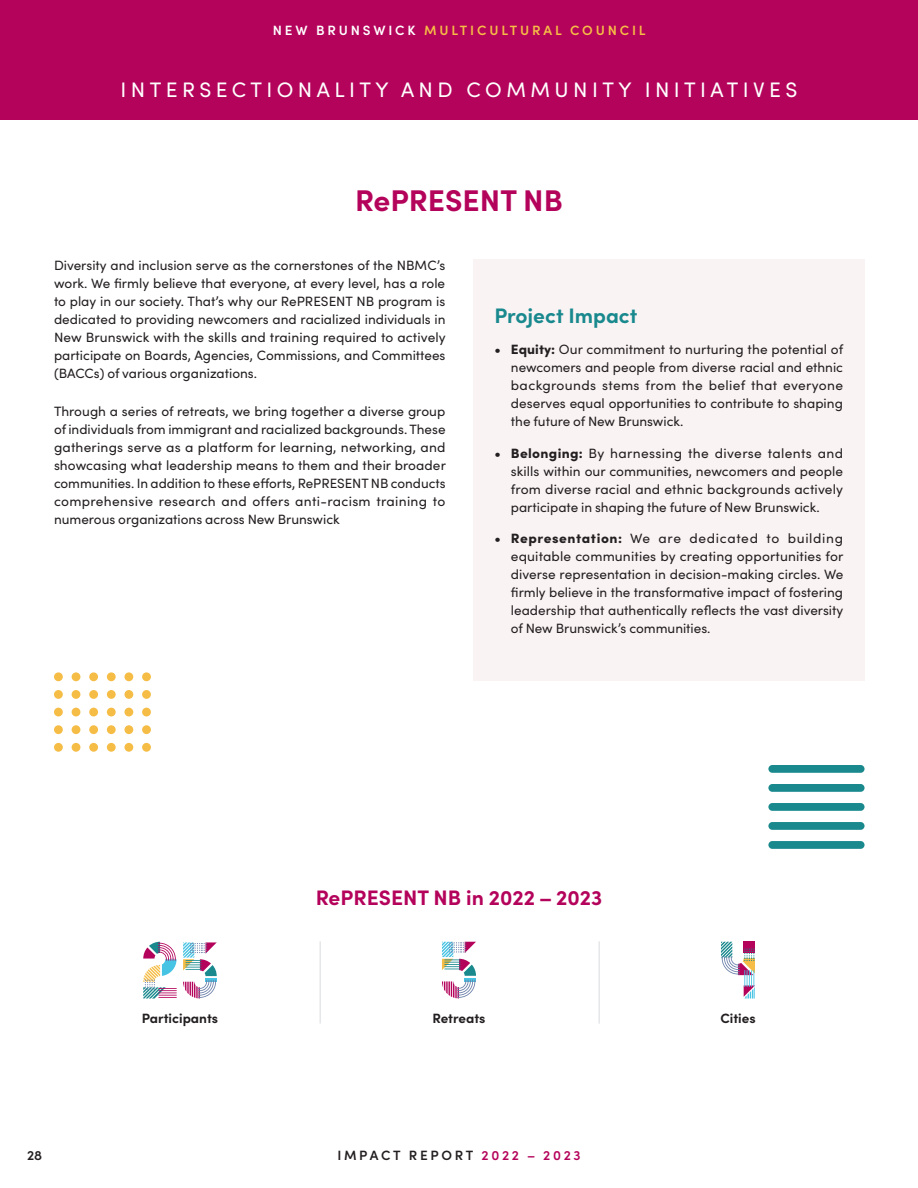
<style>
.page{position:relative;width:918px;height:1188px;background:#fff}
.page>*{position:absolute;margin:0;border:0;box-sizing:border-box;transform-origin:0 0}
.t1{font:700 30px "Sofia Pro";color:#b4035b}
.t2{font:21px "Sofia Pro";letter-spacing:.21em;color:#fff}
.t3{font:700 21px "Sofia Pro";color:#b4035b}
.t4{font:700 21px "Sofia Pro";color:#19898e}
.t5{font:13.5px/18px "Sofia Pro";color:#231f20;text-align:justify}
.t6{font:600 13.5px "Sofia Pro";letter-spacing:.21em;color:#f6bd46}
.t7{font:700 13.5px "Sofia Pro";color:#231f20}
.t8{font:600 13.5px "Sofia Pro";letter-spacing:.2em;color:#231f20}
.s1{color:#fff}
.s2{font-weight:900}
.s3{color:#b4035b}
</style>
<div class="page">
<div style="left:0;top:0;width:918px;height:119px;background:#b4035b"></div>
<svg style="left:143px;top:942px;width:34px;height:57px"></svg>
<svg style="left:183px;top:942px;width:34px;height:57px"></svg>
<svg style="left:442px;top:942px;width:34px;height:56px"></svg>
<svg style="left:721px;top:942px;width:34px;height:57px"></svg>
<hr style="left:320px;top:941px;width:1px;height:83px;background:#e6e7e9">
<hr style="left:598px;top:941px;width:2px;height:83px;background:#e6e7e9">
<div style="left:473px;top:259px;width:392px;height:422px;background:#faf3f4"></div>
<div style="left:768px;top:822px;width:97px;height:8px;background:#19898e;border-radius:4px"></div>
<div style="left:768px;top:803px;width:97px;height:8px;background:#19898e;border-radius:4px"></div>
<div style="left:768px;top:784px;width:97px;height:8px;background:#19898e;border-radius:4px"></div>
<div style="left:768px;top:765px;width:97px;height:8px;background:#19898e;border-radius:4px"></div>
<div style="left:768px;top:841px;width:97px;height:8px;background:#19898e;border-radius:4px"></div>
<div style="left:124px;top:672px;width:9px;height:9px;background:#f6bd46;border-radius:50%"></div>
<div style="left:124px;top:690px;width:9px;height:9px;background:#f6bd46;border-radius:50%"></div>
<div style="left:124px;top:708px;width:9px;height:8px;background:#f6bd46;border-radius:50%"></div>
<div style="left:124px;top:725px;width:9px;height:9px;background:#f6bd46;border-radius:50%"></div>
<div style="left:124px;top:743px;width:9px;height:9px;background:#f6bd46;border-radius:50%"></div>
<div style="left:107px;top:672px;width:9px;height:9px;background:#f6bd46;border-radius:50%"></div>
<div style="left:107px;top:690px;width:9px;height:9px;background:#f6bd46;border-radius:50%"></div>
<div style="left:107px;top:708px;width:9px;height:8px;background:#f6bd46;border-radius:50%"></div>
<div style="left:107px;top:725px;width:9px;height:9px;background:#f6bd46;border-radius:50%"></div>
<div style="left:107px;top:743px;width:9px;height:9px;background:#f6bd46;border-radius:50%"></div>
<div style="left:142px;top:672px;width:9px;height:9px;background:#f6bd46;border-radius:50%"></div>
<div style="left:142px;top:690px;width:9px;height:9px;background:#f6bd46;border-radius:50%"></div>
<div style="left:142px;top:708px;width:9px;height:8px;background:#f6bd46;border-radius:50%"></div>
<div style="left:142px;top:725px;width:9px;height:9px;background:#f6bd46;border-radius:50%"></div>
<div style="left:142px;top:743px;width:9px;height:9px;background:#f6bd46;border-radius:50%"></div>
<div style="left:89px;top:672px;width:9px;height:9px;background:#f6bd46;border-radius:50%"></div>
<div style="left:89px;top:690px;width:9px;height:9px;background:#f6bd46;border-radius:50%"></div>
<div style="left:89px;top:708px;width:9px;height:8px;background:#f6bd46;border-radius:50%"></div>
<div style="left:89px;top:725px;width:9px;height:9px;background:#f6bd46;border-radius:50%"></div>
<div style="left:89px;top:743px;width:9px;height:9px;background:#f6bd46;border-radius:50%"></div>
<div style="left:72px;top:672px;width:8px;height:9px;background:#f6bd46;border-radius:50%"></div>
<div style="left:72px;top:690px;width:8px;height:9px;background:#f6bd46;border-radius:50%"></div>
<div style="left:72px;top:708px;width:8px;height:8px;background:#f6bd46;border-radius:50%"></div>
<div style="left:72px;top:725px;width:8px;height:9px;background:#f6bd46;border-radius:50%"></div>
<div style="left:72px;top:743px;width:8px;height:9px;background:#f6bd46;border-radius:50%"></div>
<div style="left:54px;top:672px;width:9px;height:9px;background:#f6bd46;border-radius:50%"></div>
<div style="left:54px;top:690px;width:9px;height:9px;background:#f6bd46;border-radius:50%"></div>
<div style="left:54px;top:708px;width:9px;height:8px;background:#f6bd46;border-radius:50%"></div>
<div style="left:54px;top:725px;width:9px;height:9px;background:#f6bd46;border-radius:50%"></div>
<div style="left:54px;top:743px;width:9px;height:9px;background:#f6bd46;border-radius:50%"></div>
<p class="t6" style="left:273px;top:20px;width:374px"><span class="s1">NEW BRUNSWICK</span> MULTICULTURAL COUNCIL</p>
<p class="t2" style="left:121px;top:74px;width:678px">INTERSECTIONALITY AND COMMUNITY INITIATIVES</p>
<p class="t1" style="left:355px;top:178px;width:209px">RePRESENT NB</p>
<p class="t5" style="left:54px;top:255px;width:393px">Diversity and inclusion serve as the cornerstones of the NBMC’s work. We firmly believe that everyone, at every level, has a role to play in our society. That’s why our RePRESENT NB program is dedicated to providing newcomers and racialized individuals in New Brunswick with the skills and training required to actively participate on Boards, Agencies, Commissions, and Committees (BACCs) of various organizations.</p>
<p class="t5" style="left:54px;top:402px;width:393px">Through a series of retreats, we bring together a diverse group of individuals from immigrant and racialized backgrounds. These gatherings serve as a platform for learning, networking, and showcasing what leadership means to them and their broader communities. In addition to these efforts, RePRESENT NB conducts comprehensive research and offers anti-racism training to numerous organizations across New Brunswick</p>
<p class="t4" style="left:494px;top:299px;width:145px">Project Impact</p>
<p class="t5" style="left:511px;top:340px;width:334px;text-indent:-16px"><span class="s2">• Equity:</span> Our commitment to nurturing the potential of newcomers and people from diverse racial and ethnic backgrounds stems from the belief that everyone deserves equal opportunities to contribute to shaping the future of New Brunswick.</p>
<p class="t5" style="left:511px;top:443px;width:334px;text-indent:-16px"><span class="s2">• Belonging:</span> By harnessing the diverse talents and skills within our communities, newcomers and people from diverse racial and ethnic backgrounds actively participate in shaping the future of New Brunswick.</p>
<p class="t5" style="left:511px;top:529px;width:334px;text-indent:-16px"><span class="s2">• Representation:</span> We are dedicated to building equitable communities by creating opportunities for diverse representation in decision-making circles. We firmly believe in the transformative impact of fostering leadership that authentically reflects the vast diversity of New Brunswick’s communities.</p>
<p class="t3" style="left:316px;top:882px;width:288px">RePRESENT NB in 2022 – 2023</p>
<p class="t7" style="left:142px;top:1008px;width:78px">Participants</p>
<p class="t7" style="left:433px;top:1008px;width:54px">Retreats</p>
<p class="t7" style="left:720px;top:1008px;width:37px">Cities</p>
<p class="t8" style="left:27px;top:1145px;width:17px">28</p>
<p class="t8" style="left:337px;top:1145px;width:245px">IMPACT REPORT <span class="s3">2022 – 2023</span></p>
</div>
